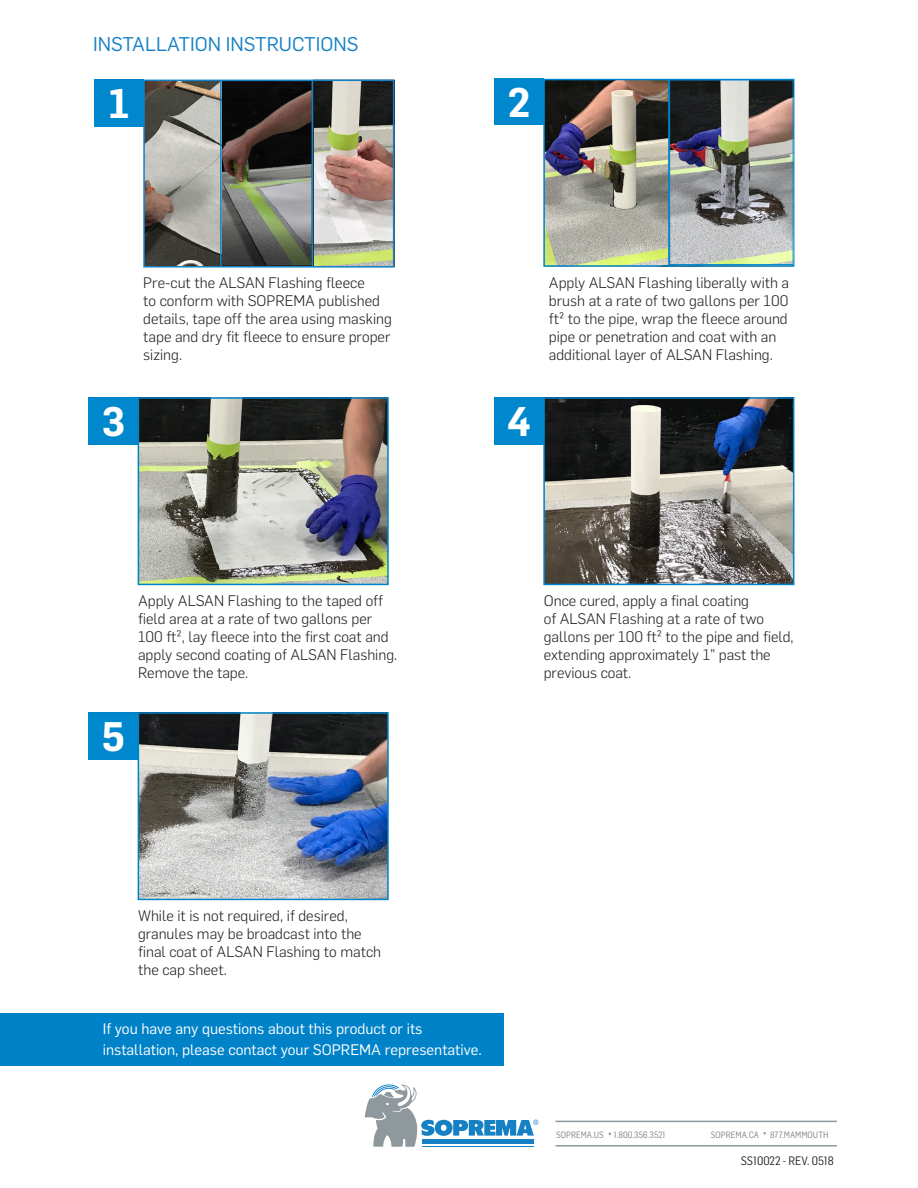
<style>
.page{position:relative;width:918px;height:1188px;background:#fff}
.page>*{position:absolute;margin:0;border:0;box-sizing:border-box;transform-origin:0 0}
.t1{font:600 40.5px "Flama";color:#fff}
.t2{font:19.5px "Flama";color:#1581c4}
.t3{font:300 15px/18px "Flama";color:#231f20}
.t4{font:15px/21px "Flama";color:#fff}
.t5{font:12px "Flama Semicondensed";color:#231f20}
.t6{font:9px "Flama Semicondensed";color:#808285}
</style>
<div class="page">
<svg style="left:365px;top:1084px;width:173px;height:63px"></svg>
<hr style="left:556px;top:1121px;width:281px;height:1px;background:#8f989d">
<hr style="left:556px;top:1145px;width:281px;height:2px;background:#8f989d">
<svg style="left:707px;top:1120px;width:124px;height:27px"></svg>
<svg style="left:555px;top:1120px;width:112px;height:27px"></svg>
<div style="left:0;top:1014px;width:503px;height:52px;background:#0082c8"></div>
<img style="left:546px;top:82px;width:122px;height:182px">
<div style="left:543px;top:79px;width:251px;height:188px;border:2px solid #0082c8"></div>
<img style="left:672px;top:82px;width:119px;height:181px">
<div style="left:494px;top:397px;width:50px;height:47px;background:#0082c8"></div>
<img style="left:546px;top:400px;width:245px;height:182px">
<div style="left:543px;top:397px;width:251px;height:188px;border:2px solid #0082c8"></div>
<div style="left:494px;top:398px;width:50px;height:46px;background:#0088ce"></div>
<div style="left:89px;top:397px;width:49px;height:47px;background:#0082c8"></div>
<img style="left:141px;top:400px;width:245px;height:182px">
<div style="left:138px;top:397px;width:251px;height:188px;border:2px solid #0082c8"></div>
<div style="left:89px;top:398px;width:49px;height:46px;background:#0088ce"></div>
<div style="left:94px;top:80px;width:50px;height:47px;background:#0088ce"></div>
<img style="left:146px;top:83px;width:245px;height:182px">
<div style="left:313px;top:80px;width:81px;height:187px;border:1px solid #231f20"></div>
<div style="left:494px;top:79px;width:50px;height:46px;background:#0088ce"></div>
<hr style="left:668px;top:80px;width:2px;height:187px;background:#0082c8">
<div style="left:89px;top:712px;width:49px;height:47px;background:#0082c8"></div>
<img style="left:141px;top:715px;width:245px;height:182px">
<div style="left:138px;top:712px;width:251px;height:188px;border:2px solid #0082c8"></div>
<div style="left:89px;top:713px;width:49px;height:46px;background:#0088ce"></div>
<svg style="left:222px;top:83px;width:88px;height:181px;background:#524f48"></svg>
<div style="left:219px;top:80px;width:94px;height:187px;border:2px solid #231f20"></div>
<div style="left:143px;top:80px;width:251px;height:188px;border:2px solid #1581c4"></div>
<hr style="left:220px;top:80px;width:2px;height:187px;background:#1581c4">
<hr style="left:312px;top:80px;width:1px;height:187px;background:#1581c4">
<p class="t2" style="left:93px;top:30px;width:267px">INSTALLATION INSTRUCTIONS</p>
<p class="t1" style="left:108px;top:75px;width:23px">1</p>
<p class="t1" style="left:507px;top:73px;width:25px">2</p>
<p class="t1" style="left:101px;top:392px;width:25px">3</p>
<p class="t3" style="left:143px;top:273px;width:250px">Pre-cut the ALSAN Flashing fleece<br>to conform with SOPREMA published details, tape off the area using masking tape and dry fit fleece to ensure proper sizing.</p>
<p class="t3" style="left:138px;top:590px;width:261px">Apply ALSAN Flashing to the taped off field area at a rate of two gallons per 100 ft², lay fleece into the first coat and apply second coating of ALSAN Flashing.<br>Remove the tape.</p>
<p class="t1" style="left:102px;top:707px;width:25px">5</p>
<p class="t1" style="left:507px;top:392px;width:26px">4</p>
<p class="t3" style="left:549px;top:272px;width:242px">Apply ALSAN Flashing liberally with a brush at a rate of two gallons per 100 ft² to the pipe, wrap the fleece around pipe or penetration and coat with an additional layer of ALSAN Flashing.</p>
<p class="t3" style="left:544px;top:590px;width:251px">Once cured, apply a final coating<br>of ALSAN Flashing at a rate of two gallons per 100 ft² to the pipe and field, extending approximately 1” past the previous coat.</p>
<p class="t3" style="left:138px;top:905px;width:245px">While it is not required, if desired, granules may be broadcast into the final coat of ALSAN Flashing to match the cap sheet.</p>
<p class="t4" style="left:103px;top:1017px;width:380px">If you have any questions about this product or its installation, please contact your SOPREMA representative.</p>
<p class="t6" style="left:556px;top:1129px;width:111px">SOPREMA.US 1.800.356.3521</p>
<p class="t6" style="left:711px;top:1129px;width:49px">SOPREMA.CA</p>
<p class="t6" style="left:770px;top:1129px;width:60px">877.MAMMOUTH</p>
<p class="t5" style="left:741px;top:1153px;width:95px">SS10022 - REV. 0518</p>
</div>
